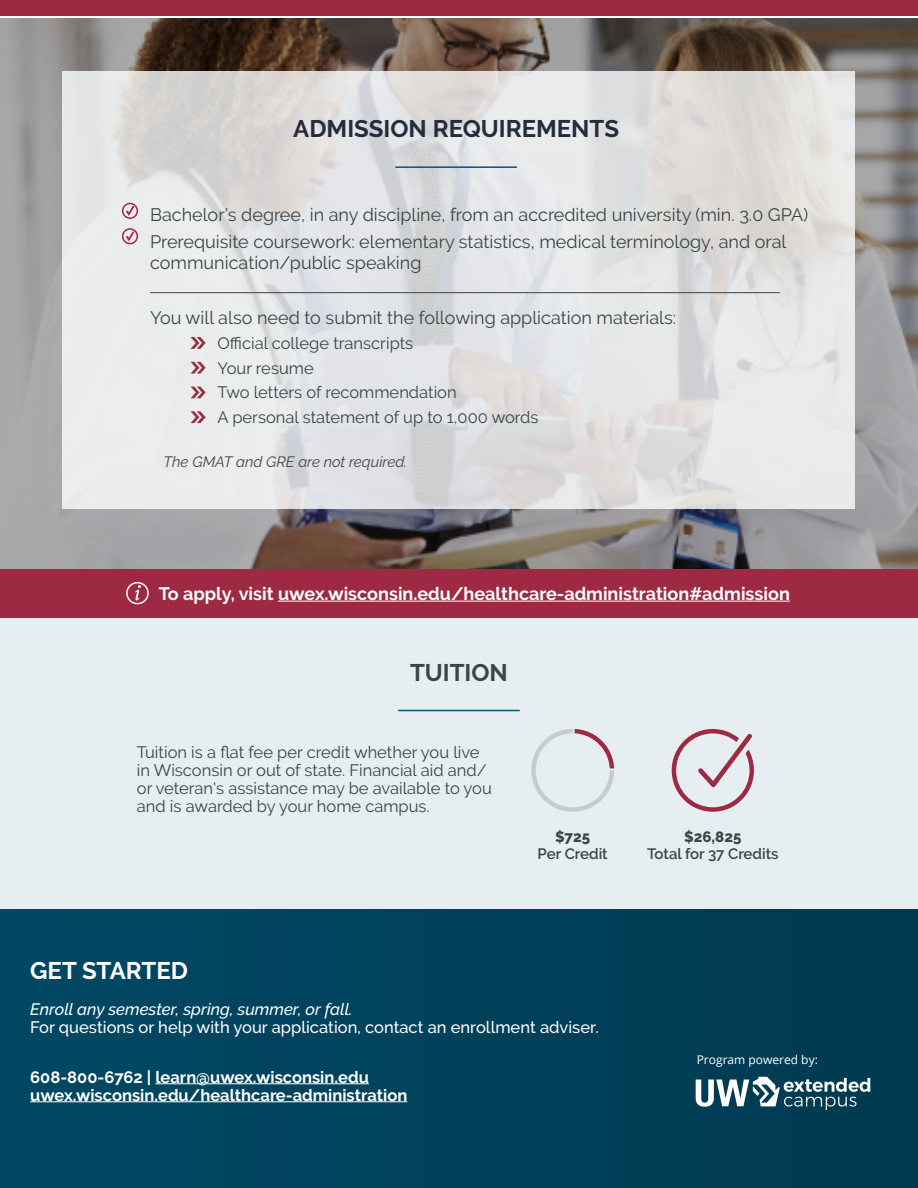
<style>
.page{position:relative;width:918px;height:1188px;background:#fff}
.page>*{position:absolute;margin:0;border:0;box-sizing:border-box;transform-origin:0 0}
.t1{font:700 24px "Raleway";color:#242d3c}
.t2{font:700 24px "Raleway";color:#fff}
.t3{font:700 24px "Raleway";color:#3b4544}
.t4{font:18px/27.8px "Raleway";color:#3b4544}
.t5{font:700 18px "Raleway";color:#fff}
.t6{font:16.5px/18px "Raleway";color:#3b4544}
.t7{font:700 16.5px/18px "Raleway";color:#fff}
.t8{font:500 16.5px "Raleway";color:#fff}
.t9{font:italic 500 16.5px "Raleway";color:#fff}
.t10{font:italic 15px "Raleway";color:#444}
.t11{font:600 15px "Raleway";color:#3b4544}
.t12{font:800 15px "Raleway";color:#3b4544}
.t13{font:12px "Open Sans";color:#fff}
</style>
<div class="page">
<div style="left:0;top:574px;width:918px;height:369px;background:#e6eef1"></div>
<div style="left:0;top:909px;width:918px;height:279px;background:#00415b"></div>
<div style="left:0;top:0;width:918px;height:16px;background:#9e2943"></div>
<hr style="left:398px;top:710px;width:122px;height:1px;background:#005777">
<svg style="left:672px;top:729px;width:82px;height:83px"></svg>
<svg style="left:531px;top:729px;width:83px;height:83px"></svg>
<svg style="left:0;top:18px;width:918px;height:551px;background:#847e7b"></svg>
<svg style="left:63px;top:71px;width:792px;height:438px;background:#e1e2e3"></svg>
<hr style="left:395px;top:166px;width:122px;height:2px;background:#005777">
<svg style="left:191px;top:337px;width:15px;height:12px"></svg>
<svg style="left:191px;top:362px;width:15px;height:12px"></svg>
<svg style="left:191px;top:387px;width:15px;height:11px"></svg>
<svg style="left:191px;top:411px;width:15px;height:12px"></svg>
<svg style="left:122px;top:203px;width:16px;height:16px"></svg>
<svg style="left:122px;top:228px;width:16px;height:16px"></svg>
<hr style="left:150px;top:292px;width:630px;height:1px;background:#3b4544">
<hr style="left:155px;top:1083px;width:214px;height:1px;background:#fff">
<hr style="left:30px;top:1101px;width:377px;height:1px;background:#fff">
<div style="left:0;top:569px;width:918px;height:49px;background:#9e2943"></div>
<hr style="left:278px;top:601px;width:512px;height:1px;background:#fff">
<div style="left:126px;top:582px;width:23px;height:22px;border:2px solid #fff;border-radius:50%"></div>
<svg style="left:135px;top:584px;width:7px;height:16px"></svg>
<svg style="left:696px;top:1077px;width:174px;height:33px"></svg>
<h1 class="t1" style="left:293px;top:115px;width:327px">ADMISSION REQUIREMENTS</h1>
<p class="t4" style="left:150px;top:200px;width:660px">Bachelor’s degree, in any discipline, from an accredited university (min. 3.0 GPA)<br>Prerequisite coursework: elementary statistics, medical terminology, and oral</p>
<p class="t4" style="left:150px;top:249px;width:273px">communication/public speaking</p>
<p class="t4" style="left:150px;top:304px;width:528px">You will also need to submit the following application materials:</p>
<p class="t6" style="left:218px;top:331px;width:323px;line-height:24.8px">Official college transcripts<br>Your resume<br>Two letters of recommendation<br>A personal statement of up to 1,000 words</p>
<p class="t10" style="left:164px;top:453px;width:245px">The GMAT and GRE are not required.</p>
<p class="t5" style="left:159px;top:583px;width:633px">To apply, visit uwex.wisconsin.edu/healthcare-administration#admission</p>
<h1 class="t3" style="left:410px;top:659px;width:99px">TUITION</h1>
<p class="t6" style="left:137px;top:743px;width:357px">Tuition is a flat fee per credit whether you live in Wisconsin or out of state. Financial aid and/ or veteran's assistance may be available to you and is awarded by your home campus.</p>
<p class="t12" style="left:555px;top:829px;width:37px">$725</p>
<p class="t11" style="left:538px;top:845px;width:72px">Per Credit</p>
<p class="t12" style="left:684px;top:829px;width:59px">$26,825</p>
<p class="t11" style="left:647px;top:845px;width:133px">Total for 37 Credits</p>
<h1 class="t2" style="left:30px;top:957px;width:159px">GET STARTED</h1>
<p class="t9" style="left:30px;top:1000px;width:324px">Enroll any semester, spring, summer, or fall.</p>
<p class="t8" style="left:30px;top:1018px;width:570px">For questions or help with your application, contact an enrollment adviser.</p>
<p class="t7" style="left:30px;top:1068px;width:379px">608-800-6762 | learn@uwex.wisconsin.edu uwex.wisconsin.edu/healthcare-administration</p>
<p class="t13" style="left:697px;top:1052px;width:123px">Program powered by:</p>
</div>
